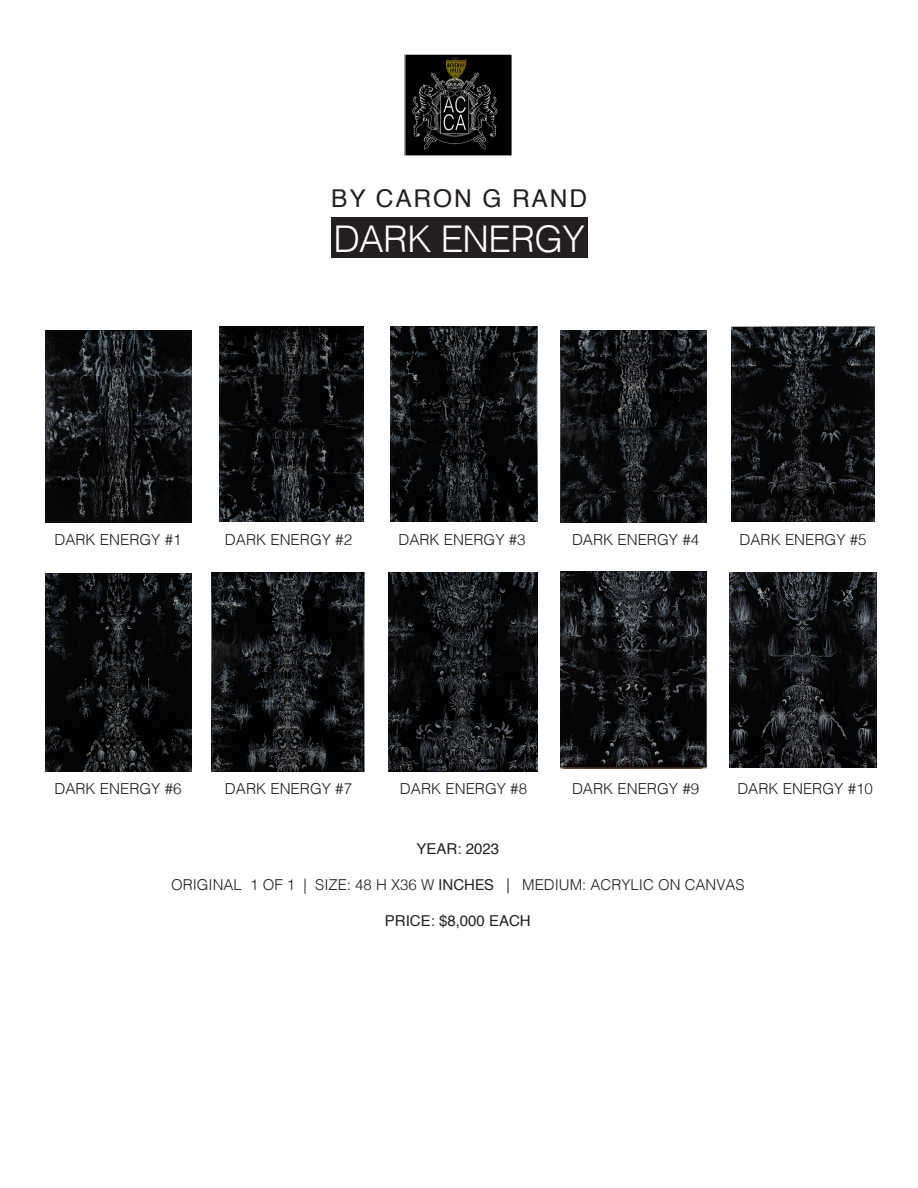
<style>
.page{position:relative;width:918px;height:1188px;background:#fff}
.page>*{position:absolute;margin:0;border:0;box-sizing:border-box;transform-origin:0 0}
.t1{font:300 36.9px "Helvetica";letter-spacing:-.015em;color:#fff}
.t2{font:24.6px "Helvetica";letter-spacing:.075em;color:#231f20}
.t3{font:300 15.15px "Helvetica";color:#231f20}
.t4{font:300 15px "Helvetica";color:#231f20}
.t5{font:15px "Helvetica";color:#231f20}
.s1{font-family:"Helvetica Neue";font-weight:400}
</style>
<div class="page">
<div style="left:405px;top:54px;width:107px;height:102px;background:#000"></div>
<img style="left:412px;top:72px;width:86px;height:78px">
<div style="left:446px;top:59px;width:23px;height:27px;background:#231f20;opacity:.17"></div>
<img style="left:447px;top:58px;width:19px;height:24px">
<div style="left:331px;top:218px;width:257px;height:40px;background:#231f20"></div>
<img style="left:45px;top:330px;width:147px;height:192px">
<img style="left:219px;top:326px;width:144px;height:196px">
<img style="left:391px;top:326px;width:146px;height:196px">
<img style="left:560px;top:330px;width:147px;height:192px">
<img style="left:731px;top:326px;width:144px;height:196px">
<img style="left:45px;top:573px;width:147px;height:198px">
<img style="left:211px;top:572px;width:153px;height:199px">
<img style="left:388px;top:572px;width:149px;height:199px">
<img style="left:560px;top:572px;width:147px;height:196px">
<img style="left:730px;top:572px;width:146px;height:195px">
<p class="t2" style="left:331px;top:180px;width:257px">BY CARON G RAND</p>
<p class="t1" style="left:333px;top:207px;width:253px">DARK ENERGY</p>
<p class="t3" style="left:54px;top:526px;width:129px">DARK ENERGY #1</p>
<p class="t3" style="left:225px;top:526px;width:129px">DARK ENERGY #2</p>
<p class="t3" style="left:398px;top:526px;width:129px">DARK ENERGY #3</p>
<p class="t3" style="left:572px;top:526px;width:129px">DARK ENERGY #4</p>
<p class="t3" style="left:740px;top:526px;width:129px">DARK ENERGY #5</p>
<p class="t3" style="left:54px;top:776px;width:129px">DARK ENERGY #6</p>
<p class="t3" style="left:225px;top:776px;width:129px">DARK ENERGY #7</p>
<p class="t3" style="left:400px;top:776px;width:129px">DARK ENERGY #8</p>
<p class="t3" style="left:572px;top:776px;width:129px">DARK ENERGY #9</p>
<p class="t3" style="left:737px;top:776px;width:137px">DARK ENERGY #10</p>
<p class="t5" style="left:417px;top:837px;width:84px">YEAR: 2023</p>
<p class="t4" style="left:171px;top:872px;width:575px">ORIGINAL 1 OF 1 | SIZE: 48 H X36 W <span class="s1">INCHES |</span> MEDIUM: ACRYLIC ON CANVAS</p>
<p class="t5" style="left:385px;top:909px;width:147px">PRICE: $8,000 EACH</p>
</div>
